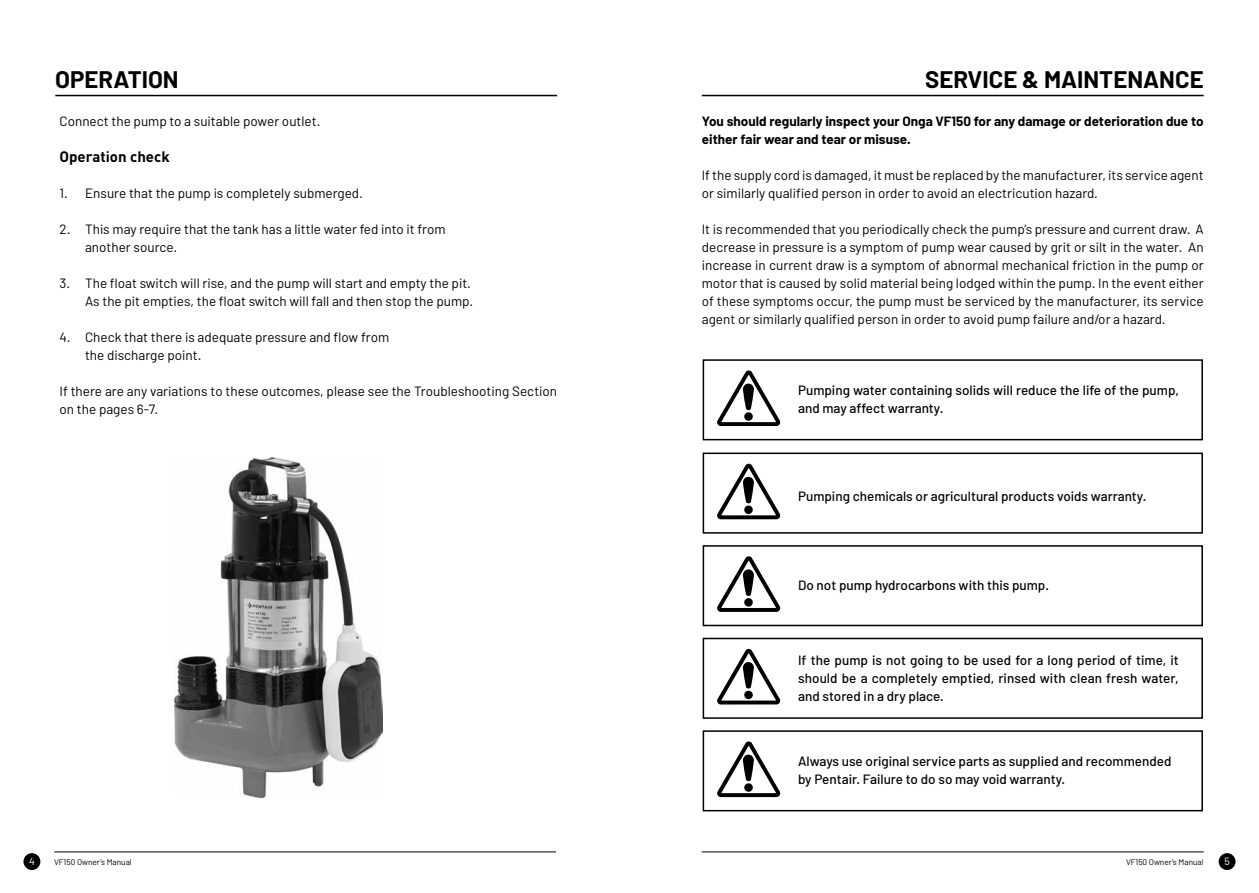
<style>
.page{position:relative;width:1259px;height:893px;background:#fff}
.page>*{position:absolute;margin:0;border:0;box-sizing:border-box;transform-origin:0 0}
.t1{font:700 24px "Barlow";color:#000}
.t2{font:700 15px "DIN Pro";color:#000}
.t3{font:13.5px/18px "Barlow";color:#000}
.t4{font:500 13.5px/18px "Barlow";color:#000}
.t5{font:700 13.5px/18px "Barlow";color:#000}
.t6{font:10.5px "Barlow";color:#fff}
.t7{font:8.25px "Barlow";color:#000}
</style>
<div class="page">
<hr style="left:54px;top:851px;width:502px;height:1px;background:#000">
<hr style="left:702px;top:851px;width:501px;height:1px;background:#000">
<div style="left:1218px;top:853px;width:17px;height:17px;background:#000;border-radius:50%"></div>
<div style="left:23px;top:853px;width:17px;height:17px;background:#000;border-radius:50%"></div>
<hr style="left:55px;top:95px;width:502px;height:1px;background:#000">
<hr style="left:702px;top:95px;width:501px;height:1px;background:#000">
<div style="left:702px;top:359px;width:501px;height:81px;border:2px solid #000"></div>
<svg style="left:717px;top:370px;width:63px;height:56px"></svg>
<div style="left:744px;top:412px;width:9px;height:9px;background:#000;border-radius:50%"></div>
<div style="left:702px;top:453px;width:501px;height:81px;border:2px solid #000"></div>
<svg style="left:717px;top:464px;width:63px;height:55px"></svg>
<div style="left:744px;top:505px;width:9px;height:9px;background:#000;border-radius:50%"></div>
<div style="left:702px;top:638px;width:501px;height:81px;border:2px solid #000"></div>
<svg style="left:717px;top:649px;width:63px;height:55px"></svg>
<div style="left:744px;top:691px;width:9px;height:8px;background:#000;border-radius:50%"></div>
<div style="left:702px;top:545px;width:501px;height:81px;border:2px solid #000"></div>
<svg style="left:717px;top:556px;width:63px;height:56px"></svg>
<div style="left:744px;top:598px;width:9px;height:9px;background:#000;border-radius:50%"></div>
<div style="left:702px;top:730px;width:501px;height:81px;border:2px solid #000"></div>
<svg style="left:717px;top:741px;width:63px;height:56px"></svg>
<div style="left:744px;top:783px;width:9px;height:9px;background:#000;border-radius:50%"></div>
<img style="left:174px;top:457px;width:209px;height:341px">
<h1 class="t1" style="left:55px;top:64px;width:125px">OPERATION</h1>
<h1 class="t1" style="left:925px;top:64px;width:280px">SERVICE &amp; MAINTENANCE</h1>
<p class="t3" style="left:60px;top:112px;width:262px">Connect the pump to a suitable power outlet.</p>
<p class="t2" style="left:60px;top:144px;width:112px">Operation check</p>
<p class="t3" style="left:60px;top:184px;width:305px">1. Ensure that the pump is completely submerged.</p>
<p class="t3" style="left:85px;top:220px;width:362px;text-indent:-26px">2. This may require that the tank has a little water fed into it from another source.</p>
<p class="t3" style="left:60px;top:274px;width:415px;text-align:right">3. The float switch will rise, and the pump will start and empty the pit.<br>As the pit empties, the float switch will fall and then stop the pump.</p>
<p class="t3" style="left:85px;top:328px;width:306px;text-indent:-26px">4. Check that there is adequate pressure and flow from the discharge point.</p>
<p class="t3" style="left:60px;top:382px;width:499px">If there are any variations to these outcomes, please see the Troubleshooting Section on the pages 6-7.</p>
<p class="t5" style="left:702px;top:112px;width:503px">You should regularly inspect your Onga VF150 for any damage or deterioration due to either fair wear and tear or misuse.</p>
<p class="t3" style="left:702px;top:166px;width:503px">If the supply cord is damaged, it must be replaced by the manufacturer, its service agent or similarly qualified person in order to avoid an electricution hazard.</p>
<p class="t3" style="left:702px;top:220px;width:503px;text-align:justify">It is recommended that you periodically check the pump’s pressure and current draw. A decrease in pressure is a symptom of pump wear caused by grit or silt in the water. An increase in current draw is a symptom of abnormal mechanical friction in the pump or motor that is caused by solid material being lodged within the pump. In the event either of these symptoms occur, the pump must be serviced by the manufacturer, its service agent or similarly qualified person in order to avoid pump failure and/or a hazard.</p>
<p class="t4" style="left:798px;top:381px;width:382px">Pumping water containing solids will reduce the life of the pump, and may affect warranty.</p>
<p class="t4" style="left:798px;top:487px;width:350px">Pumping chemicals or agricultural products voids warranty.</p>
<p class="t4" style="left:798px;top:575px;width:252px">Do not pump hydrocarbons with this pump.</p>
<p class="t4" style="left:798px;top:651px;width:382px;text-align:justify">If the pump is not going to be used for a long period of time, it should be a completely emptied, rinsed with clean fresh water, and stored in a dry place.</p>
<p class="t4" style="left:798px;top:752px;width:375px">Always use original service parts as supplied and recommended by Pentair. Failure to do so may void warranty.</p>
<p class="t6" style="left:29px;top:855px;width:7px">4</p>
<p class="t7" style="left:54px;top:857px;width:79px">VF150 Owner’s Manual</p>
<p class="t7" style="left:1126px;top:857px;width:79px">VF150 Owner’s Manual</p>
<p class="t6" style="left:1224px;top:854px;width:7px">5</p>
</div>
